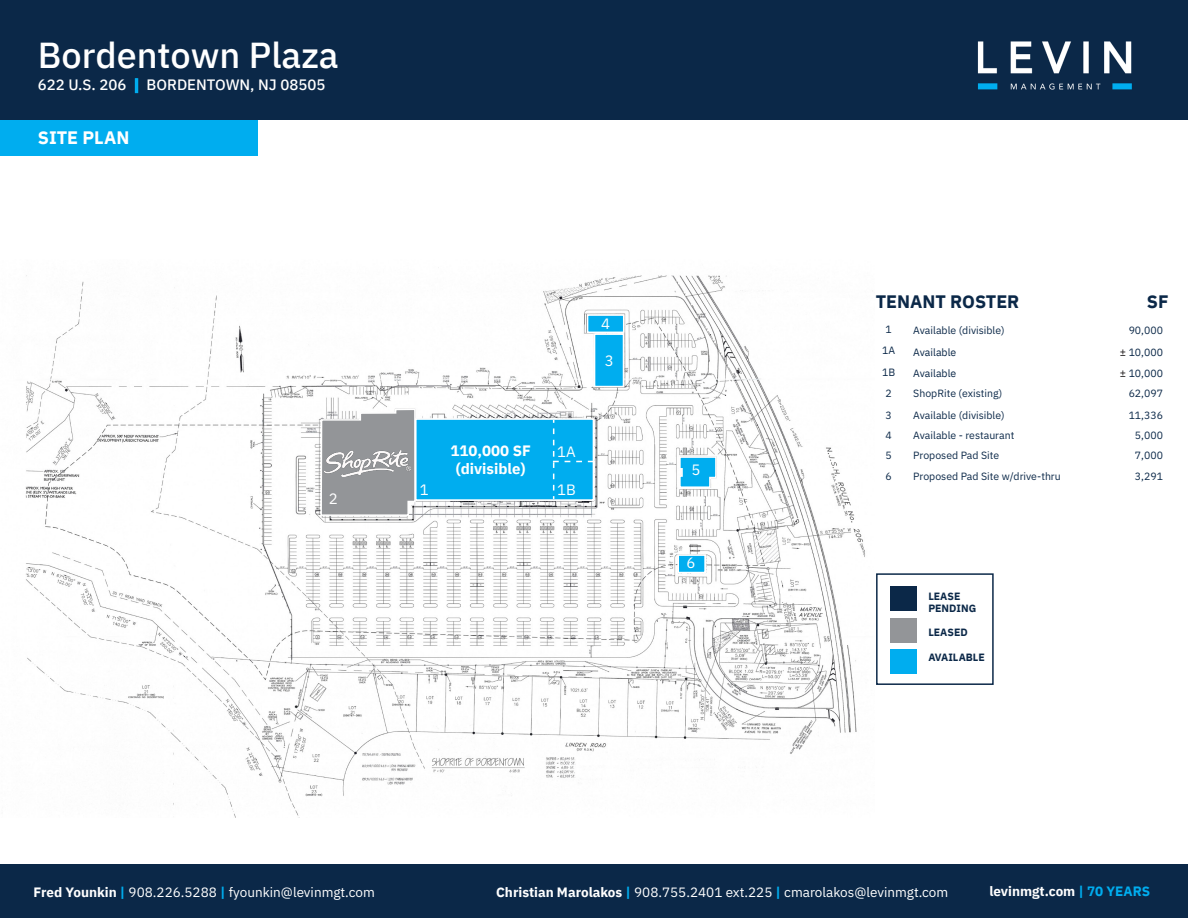
<style>
.page{position:relative;width:1188px;height:918px;background:#fff}
.page>*{position:absolute;margin:0;border:0;box-sizing:border-box;transform-origin:0 0}
.t1{font:500 36px "IBM Plex Sans";color:#fff}
.t2{font:700 18px "IBM Plex Sans";color:#0b2848}
.t3{font:700 18px "IBM Plex Sans";color:#fff}
.t4{font:500 15px "IBM Plex Sans";color:#fff}
.t5{font:700 15px "IBM Plex Sans";color:#fff}
.t6{font:15px "IBM Plex Sans";color:#fff}
.t7{font:13.5px "IBM Plex Sans";color:#fff}
.t8{font:700 13.5px "IBM Plex Sans";color:#fff}
.t9{font:10.5px "IBM Plex Sans";color:#0b2848}
.t10{font:10.5px "IBM Plex Sans";color:#0b2848}
.t11{font:700 10.5px "IBM Plex Sans";color:#0b2848}
.s1{font-weight:700;color:#00adef}
.s2{color:#231f20}
.s3{font-weight:700}
.s4{color:#00adef}
</style>
<div class="page">
<div style="left:0;top:120px;width:258px;height:36px;background:#00adef"></div>
<div style="left:876px;top:573px;width:118px;height:112px;background:#fff;border:2px solid #0b2848"></div>
<div style="left:890px;top:649px;width:27px;height:25px;background:#00adef"></div>
<div style="left:890px;top:586px;width:27px;height:25px;background:#0b2848"></div>
<div style="left:890px;top:618px;width:27px;height:25px;background:#939598"></div>
<div style="left:0;top:0;width:1188px;height:120px;background:#0b2848"></div>
<img style="left:977px;top:41px;width:155px;height:49px">
<img style="left:25px;top:275px;width:840px;height:543px">
<div style="left:415px;top:418px;width:179px;height:83px;background:#00adef;border:2px solid #fff"></div>
<div style="left:587px;top:314px;width:38px;height:19px;background:#00adef;border:2px solid #fff"></div>
<div style="left:594px;top:333px;width:30px;height:54px;background:#00adef;border:2px solid #fff"></div>
<svg style="left:678px;top:455px;width:40px;height:34px"></svg>
<div style="left:677px;top:554px;width:29px;height:19px;background:#00adef;border:2px solid #fff"></div>
<svg style="left:320px;top:408px;width:97px;height:109px;background:#a4a6a9"></svg>
<img style="left:325px;top:450px;width:86px;height:26px">
<svg style="left:553px;top:420px;width:41px;height:79px"></svg>
<div style="left:0;top:864px;width:1187px;height:54px;background:#0b2848"></div>
<p class="t1" style="left:38px;top:27px;width:302px">Bordentown Plaza</p>
<p class="t4" style="left:38px;top:73px;width:289px">622 U.S. 206 <span class="s1">|</span> BORDENTOWN, NJ 08505</p>
<p class="t3" style="left:38px;top:124px;width:93px">SITE PLAN</p>
<p class="t6" style="left:329px;top:487px;width:10px">2</p>
<p class="t6" style="left:601px;top:313px;width:10px">4</p>
<p class="t6" style="left:605px;top:349px;width:10px">3</p>
<p class="t6" style="left:420px;top:478px;width:10px">1</p>
<p class="t5" style="left:450px;top:439px;width:82px">110,000 SF</p>
<p class="t5" style="left:456px;top:457px;width:71px">(divisible)</p>
<p class="t6" style="left:557px;top:440px;width:20px">1A</p>
<p class="t6" style="left:557px;top:478px;width:20px">1B</p>
<p class="t6" style="left:692px;top:458px;width:10px">5</p>
<p class="t6" style="left:687px;top:551px;width:10px">6</p>
<p class="t2" style="left:876px;top:287px;width:145px">TENANT ROSTER</p>
<p class="t2" style="left:1147px;top:287px;width:23px">SF</p>
<p class="t9" style="left:886px;top:321px;width:8px">1</p>
<p class="t9" style="left:913px;top:323px;width:93px">Available (divisible)</p>
<p class="t9" style="left:1129px;top:323px;width:36px">90,000</p>
<p class="t10" style="left:882px;top:343px;width:15px">1A</p>
<p class="t10" style="left:913px;top:344px;width:44px">Available</p>
<p class="t10" style="left:1120px;top:344px;width:45px"><span class="s2">±</span> 10,000</p>
<p class="t10" style="left:882px;top:364px;width:15px">1B</p>
<p class="t10" style="left:913px;top:365px;width:44px">Available</p>
<p class="t10" style="left:1120px;top:365px;width:45px"><span class="s2">±</span> 10,000</p>
<p class="t9" style="left:886px;top:385px;width:8px">2</p>
<p class="t9" style="left:913px;top:385px;width:91px">ShopRite (existing)</p>
<p class="t9" style="left:1129px;top:385px;width:36px">62,097</p>
<p class="t9" style="left:886px;top:407px;width:8px">3</p>
<p class="t9" style="left:913px;top:407px;width:93px">Available (divisible)</p>
<p class="t9" style="left:1129px;top:407px;width:36px">11,336</p>
<p class="t9" style="left:886px;top:427px;width:8px">4</p>
<p class="t9" style="left:913px;top:427px;width:103px">Available - restaurant</p>
<p class="t9" style="left:1135px;top:427px;width:30px">5,000</p>
<p class="t9" style="left:886px;top:447px;width:8px">5</p>
<p class="t9" style="left:913px;top:447px;width:87px">Proposed Pad Site</p>
<p class="t9" style="left:1135px;top:447px;width:30px">7,000</p>
<p class="t9" style="left:886px;top:469px;width:8px">6</p>
<p class="t9" style="left:913px;top:469px;width:149px">Proposed Pad Site w/drive-thru</p>
<p class="t9" style="left:1135px;top:469px;width:30px">3,291</p>
<p class="t11" style="left:928px;top:588px;width:34px">LEASE</p>
<p class="t11" style="left:928px;top:600px;width:49px">PENDING</p>
<p class="t11" style="left:928px;top:624px;width:41px">LEASED</p>
<p class="t11" style="left:928px;top:649px;width:58px">AVAILABLE</p>
<p class="t7" style="left:526px;top:879px;width:343px"><span class="s3">Fred Younkin</span> <span class="s1">|</span> 908.226.5288 <span class="s1">|</span> fyounkin@levinmgt.com</p>
<p class="t7" style="left:34px;top:882px;width:343px"><span class="s3">Fred Younkin</span> <span class="s1">|</span> 908.226.5288 <span class="s1">|</span> fyounkin@levinmgt.com</p>
<p class="t7" style="left:496px;top:882px;width:454px"><span class="s3">Christian Marolakos</span> <span class="s1">|</span> 908.755.2401 ext.225 <span class="s1">|</span> cmarolakos@levinmgt.com</p>
<p class="t8" style="left:989px;top:880px;width:162px">levinmgt.com <span class="s4">| 70 YEARS</span></p>
</div>
